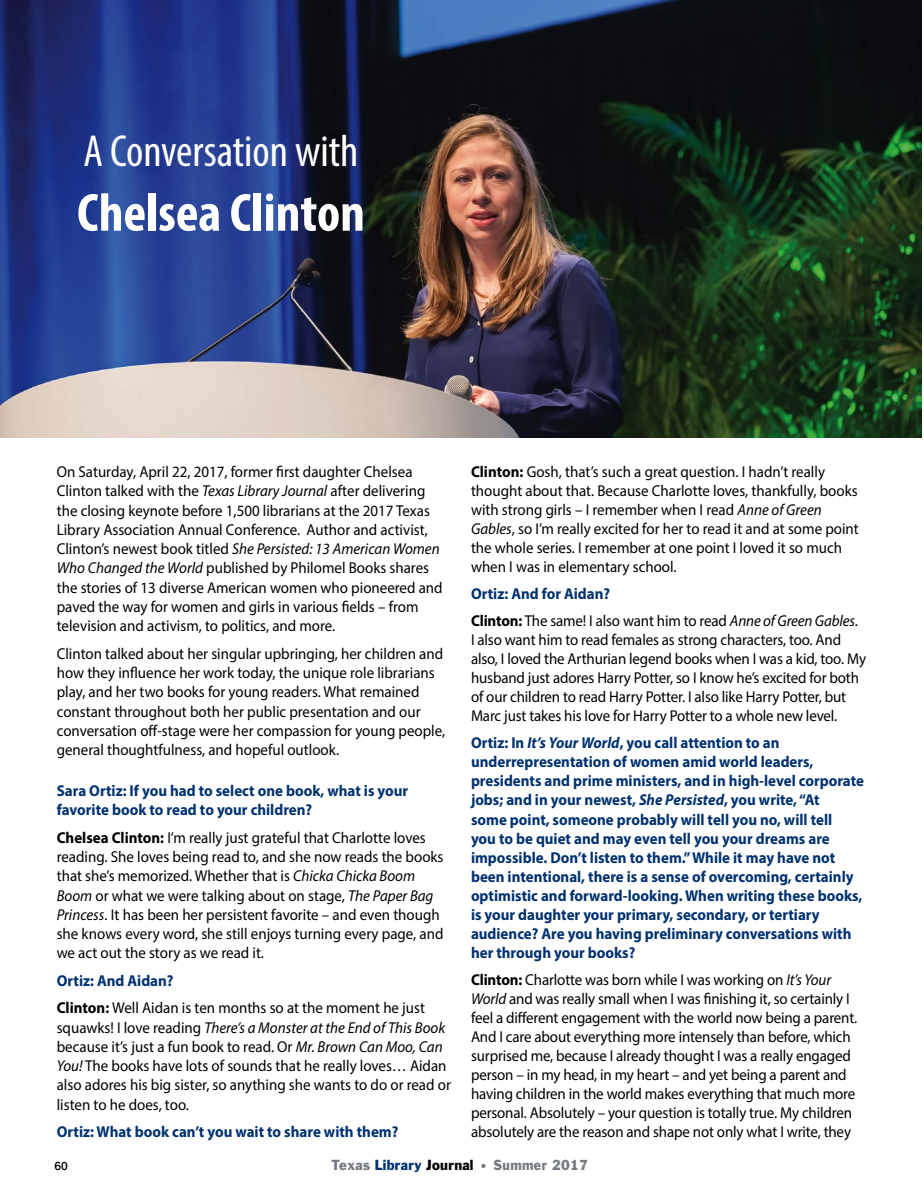
<style>
.page{position:relative;width:924px;height:1194px;background:#fff}
.page>*{position:absolute;margin:0;border:0;box-sizing:border-box;transform-origin:0 0}
.t1{font:700 condensed 54px "Myriad Pro";color:#fff}
.t2{font:condensed 45px "Myriad Pro";color:#fff}
.t3{font:15.75px/19.4px "Myriad Pro";color:#000;scale:.95 1}
.t4{font:700 15.75px/19px "Myriad Pro";color:#003170;scale:.95 1}
.t5{font:13.5px "Franklin Gothic";letter-spacing:.025em;color:#747a81;scale:.95 1}
.t6{font:500 12px "Franklin Gothic";color:#000;scale:.95 1}
.s1{font-style:italic}
.s2{font-weight:700}
.s3{font-weight:700;color:#003170}
.s4{color:#003170}
.s5{color:#000}
.s6{font-family:"Futura";font-weight:500;color:#7b7d80}
</style>
<div class="page">
<img style="left:0;top:0;width:921px;height:437px">
<h2 class="t2" style="left:83px;top:124px;width:276px">A Conversation with</h2>
<h1 class="t1" style="left:77px;top:179px;width:289px">Chelsea Clinton</h1>
<p class="t3" style="left:57px;top:462px;width:408px">On Saturday, April 22, 2017, former first daughter Chelsea Clinton talked with the <span class="s1">Texas Library Journal</span> after delivering the closing keynote before 1,500 librarians at the 2017 Texas Library Association Annual Conference. Author and activist, Clinton’s newest book titled <span class="s1">She Persisted: 13 American Women Who Changed the World</span> published by Philomel Books shares the stories of 13 diverse American women who pioneered and paved the way for women and girls in various fields – from television and activism, to politics, and more.</p>
<p class="t3" style="left:57px;top:643px;width:410px">Clinton talked about her singular upbringing, her children and how they influence her work today, the unique role librarians play, and her two books for young readers. What remained constant throughout both her public presentation and our conversation off-stage were her compassion for young people, general thoughtfulness, and hopeful outlook.</p>
<p class="t4" style="left:57px;top:780px;width:371px">Sara Ortiz: If you had to select one book, what is your favorite book to read to your children?</p>
<p class="t3" style="left:57px;top:827px;width:408px"><span class="s2">Chelsea Clinton:</span> I’m really just grateful that Charlotte loves reading. She loves being read to, and she now reads the books that she’s memorized. Whether that is <span class="s1">Chicka Chicka Boom Boom</span> or what we were talking about on stage, <span class="s1">The Paper Bag Princess</span>. It has been her persistent favorite – and even though she knows every word, she still enjoys turning every page, and we act out the story as we read it.</p>
<p class="t3" style="left:57px;top:966px;width:389px;line-height:27.5px"><span class="s3">Ortiz: And Aidan?<br></span><span class="s2">Clinton:</span> Well Aidan is ten months so at the moment he just</p>
<p class="t3" style="left:57px;top:1017px;width:416px">squawks! I love reading <span class="s1">There’s a Monster at the End of This Book </span>because it’s just a fun book to read. Or <span class="s1">Mr. Brown Can Moo, Can You!</span> The books have lots of sounds that he really loves… Aidan also adores his big sister, so anything she wants to do or read or listen to he does, too.</p>
<p class="t4" style="left:57px;top:1121px;width:361px">Ortiz: What book can’t you wait to share with them?</p>
<p class="t3" style="left:471px;top:462px;width:409px"><span class="s2">Clinton:</span> Gosh, that’s such a great question. I hadn’t really thought about that. Because Charlotte loves, thankfully, books with strong girls – I remember when I read <span class="s1">Anne of Green Gables</span>, so I’m really excited for her to read it and at some point the whole series. I remember at one point I loved it so much when I was in elementary school.</p>
<p class="t3" style="left:471px;top:580px;width:409px;line-height:27.2px"><span class="s3">Ortiz: And for Aidan?<br></span><span class="s2">Clinton:</span> The same! I also want him to read <span class="s1">Anne of Green Gables</span>.</p>
<p class="t3" style="left:471px;top:630px;width:417px">I also want him to read females as strong characters, too. And also, I loved the Arthurian legend books when I was a kid, too. My husband just adores Harry Potter, so I know he’s excited for both of our children to read Harry Potter. I also like Harry Potter, but Marc just takes his love for Harry Potter to a whole new level.</p>
<p class="t4" style="left:471px;top:733px;width:415px">Ortiz: In <span class="s1">It’s Your World</span>, you call attention to an underrepresentation of women amid world leaders, presidents and prime ministers, and in high-level corporate jobs; and in your newest, <span class="s1">She Persisted</span>, you write, “At<br>some point, someone probably will tell you no, will tell<br>you to be quiet and may even tell you your dreams are impossible. Don’t listen to them.” While it may have not been intentional, there is a sense of overcoming, certainly optimistic and forward-looking. When writing these books, is your daughter your primary, secondary, or tertiary audience? Are you having preliminary conversations with her through your books?</p>
<p class="t3" style="left:471px;top:969px;width:408px"><span class="s2">Clinton:</span> Charlotte was born while I was working on <span class="s1">It’s Your World</span> and was really small when I was finishing it, so certainly I feel a different engagement with the world now being a parent.<br>And I care about everything more intensely than before, which surprised me, because I already thought I was a really engaged person – in my head, in my heart – and yet being a parent and having children in the world makes everything that much more personal. Absolutely – your question is totally true. My children absolutely are the reason and shape not only what I write, they</p>
<p class="t6" style="left:55px;top:1158px;width:16px">60</p>
<p class="t5" style="left:331px;top:1156px;width:271px">Texas <span class="s4">Library</span> <span class="s5">Journal</span> <span class="s6">•</span> Summer 2017</p>
</div>
